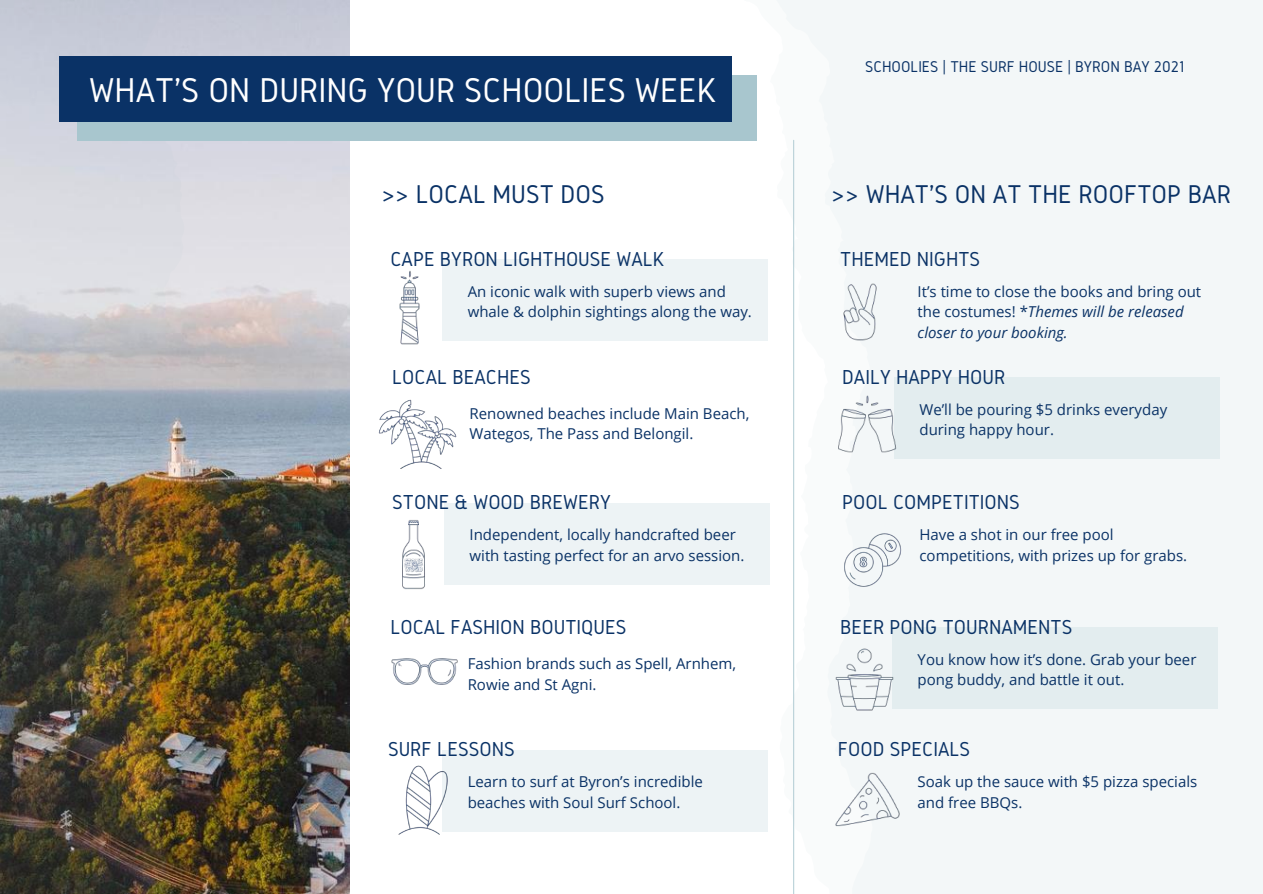
<style>
.page{position:relative;width:1263px;height:894px;background:#fff}
.page>*{position:absolute;margin:0;border:0;box-sizing:border-box;transform-origin:0 0}
.t1{font:35.7px "Gidole";color:#fff}
.t2{font:26.7px "Gidole";color:#0a3266}
.t3{font:21px "Gidole";color:#0a3266}
.t4{font:16.2px "Gidole";color:#0a3266}
.t5{font:15px/20.2px "Open Sans";color:#0a3266}
.s1{font-style:italic}
</style>
<div class="page">
<img style="left:304px;top:0;width:46px;height:893px">
<img style="left:0;top:0;width:304px;height:893px">
<svg style="left:732px;top:0;width:531px;height:893px;fill:#f3f7f8"></svg>
<hr style="left:793px;top:140px;width:1px;height:753px;background:#a8c6ce">
<div style="left:443px;top:260px;width:325px;height:81px;background:#edf3f5"></div>
<img style="left:399px;top:264px;width:44px;height:81px">
<div style="left:445px;top:503px;width:325px;height:81px;background:#edf3f5"></div>
<img style="left:402px;top:511px;width:57px;height:79px">
<div style="left:443px;top:750px;width:325px;height:81px;background:#edf3f5"></div>
<img style="left:398px;top:756px;width:69px;height:79px">
<div style="left:77px;top:75px;width:679px;height:65px;background:#a8c6ce"></div>
<div style="left:59px;top:56px;width:672px;height:65px;background:#0a3266"></div>
<img style="left:818px;top:272px;width:83px;height:80px">
<img style="left:828px;top:516px;width:89px;height:86px">
<img style="left:822px;top:756px;width:90px;height:86px">
<img style="left:378px;top:399px;width:79px;height:70px">
<img style="left:391px;top:658px;width:67px;height:27px">
<div style="left:895px;top:377px;width:325px;height:81px;background:#e3edef"></div>
<img style="left:828px;top:386px;width:79px;height:76px">
<div style="left:893px;top:627px;width:325px;height:81px;background:#e3edef"></div>
<img style="left:822px;top:638px;width:85px;height:81px">
<h1 class="t1" style="left:89px;top:70px;width:629px">WHAT'S ON DURING YOUR SCHOOLIES WEEK</h1>
<p class="t4" style="left:865px;top:57px;width:321px">SCHOOLIES | THE SURF HOUSE | BYRON BAY 2021</p>
<h2 class="t2" style="left:381px;top:179px;width:225px">&gt;&gt; LOCAL MUST DOS</h2>
<h2 class="t2" style="left:831px;top:179px;width:401px">&gt;&gt; WHAT'S ON AT THE ROOFTOP BAR</h2>
<h3 class="t3" style="left:390px;top:247px;width:276px">CAPE BYRON LIGHTHOUSE WALK</h3>
<h3 class="t3" style="left:840px;top:247px;width:142px">THEMED NIGHTS</h3>
<p class="t5" style="left:468px;top:281px;width:286px">An iconic walk with superb views and whale &amp; dolphin sightings along the way.</p>
<p class="t5" style="left:918px;top:281px;width:285px">It’s time to close the books and bring out the costumes! *<span class="s1">Themes will be released closer to your booking.</span></p>
<h3 class="t3" style="left:392px;top:365px;width:140px">LOCAL BEACHES</h3>
<h3 class="t3" style="left:842px;top:365px;width:165px">DAILY HAPPY HOUR</h3>
<p class="t5" style="left:470px;top:403px;width:281px">Renowned beaches include Main Beach,<br>Wategos, The Pass and Belongil.</p>
<p class="t5" style="left:919px;top:399px;width:249px">We’ll be pouring $5 drinks everyday during happy hour.</p>
<h3 class="t3" style="left:392px;top:490px;width:220px">STONE &amp; WOOD BREWERY</h3>
<h3 class="t3" style="left:842px;top:490px;width:179px">POOL COMPETITIONS</h3>
<p class="t5" style="left:470px;top:524px;width:276px">Independent, locally handcrafted beer with tasting perfect for an arvo session.</p>
<p class="t5" style="left:919px;top:524px;width:269px">Have a shot in our free pool competitions, with prizes up for grabs.</p>
<h3 class="t3" style="left:390px;top:615px;width:238px">LOCAL FASHION BOUTIQUES</h3>
<h3 class="t3" style="left:840px;top:615px;width:234px">BEER PONG TOURNAMENTS</h3>
<p class="t5" style="left:468px;top:653px;width:270px">Fashion brands such as Spell, Arnhem,<br>Rowie and St Agni.</p>
<p class="t5" style="left:918px;top:649px;width:280px">You know how it’s done. Grab your beer pong buddy, and battle it out.</p>
<h3 class="t3" style="left:388px;top:737px;width:128px">SURF LESSONS</h3>
<h3 class="t3" style="left:838px;top:737px;width:134px">FOOD SPECIALS</h3>
<p class="t5" style="left:468px;top:771px;width:237px">Learn to surf at Byron’s incredible beaches with Soul Surf School.</p>
<p class="t5" style="left:918px;top:771px;width:281px">Soak up the sauce with $5 pizza specials and free BBQs.</p>
</div>
